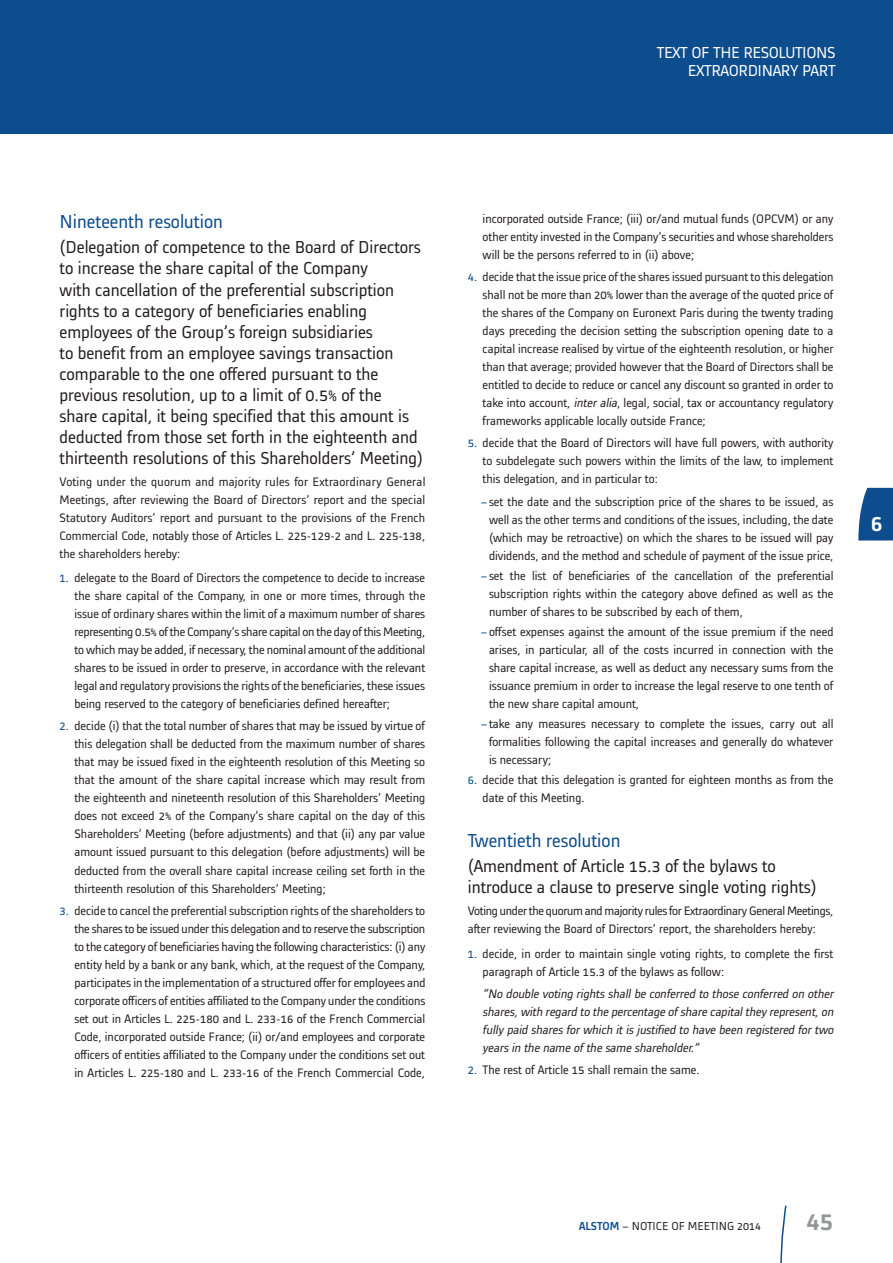
<style>
.page{position:relative;width:893px;height:1263px;background:#fff}
.page>*{position:absolute;margin:0;border:0;box-sizing:border-box;transform-origin:0 0}
.t1{font:500 27px "Alstom";color:#939598}
.t2{font:500 24px "Alstom";color:#fff}
.t3{font:19.5px "Alstom";color:#0d4c8d}
.t4{font:18px/21px "Alstom";color:#231f20}
.t5{font:16.5px/18px "Alstom";letter-spacing:-.025em;color:#fff;text-align:right}
.t6{font:12.75px/18px "Alstom";color:#231f20;text-align:justify}
.t7{font:italic 12.75px/18px "Alstom";color:#231f20;text-align:justify}
.t8{font:12.75px/18px "Alstom";letter-spacing:-.02em;color:#231f20}
.t9{font:12px "Alstom";color:#231f20}
.s1{color:#0d4c8d}
.s2{font-style:italic}
.s3{font-weight:500;color:#0d4c8d}
</style>
<div class="page">
<svg style="left:858px;top:488px;width:35px;height:52px"></svg>
<svg style="left:780px;top:1205px;width:7px;height:58px"></svg>
<div style="left:0;top:0;width:893px;height:133px;background:#0d4c8d"></div>
<p class="t5" style="left:657px;top:42px;width:180px">TEXT OF THE RESOLUTIONS<br>EXTRAORDINARY PART</p>
<h3 class="t3" style="left:60px;top:208px;width:165px">Nineteenth resolution</h3>
<p class="t4" style="left:60px;top:236px;width:365px">(Delegation of competence to the Board of Directors to increase the share capital of the Company<br>with cancellation of the preferential subscription rights to a category of beneficiaries enabling employees of the Group’s foreign subsidiaries<br>to benefit from an employee savings transaction comparable to the one offered pursuant to the previous resolution, up to a limit of 0.5% of the share capital, it being specified that this amount is deducted from those set forth in the eighteenth and thirteenth resolutions of this Shareholders’ Meeting)</p>
<p class="t6" style="left:60px;top:471px;width:367px">Voting under the quorum and majority rules for Extraordinary General Meetings, after reviewing the Board of Directors’ report and the special Statutory Auditors’ report and pursuant to the provisions of the French Commercial Code, notably those of Articles L. 225-129-2 and L. 225-138, the shareholders hereby:</p>
<p class="t6" style="left:74px;top:568px;width:352px;text-indent:-15px"><span class="s1">1.</span> delegate to the Board of Directors the competence to decide to increase the share capital of the Company, in one or more times, through the issue of ordinary shares within the limit of a maximum number of shares representing 0.5% of the Company’s share capital on the day of this Meeting, to which may be added, if necessary, the nominal amount of the additional shares to be issued in order to preserve, in accordance with the relevant legal and regulatory provisions the rights of the beneficiaries, these issues being reserved to the category of beneficiaries defined hereafter;</p>
<p class="t6" style="left:74px;top:716px;width:352px;text-indent:-15px"><span class="s1">2.</span> decide (i) that the total number of shares that may be issued by virtue of this delegation shall be deducted from the maximum number of shares that may be issued fixed in the eighteenth resolution of this Meeting so that the amount of the share capital increase which may result from the eighteenth and nineteenth resolution of this Shareholders’ Meeting does not exceed 2% of the Company’s share capital on the day of this Shareholders’ Meeting (before adjustments) and that (ii) any par value amount issued pursuant to this delegation (before adjustments) will be deducted from the overall share capital increase ceiling set forth in the thirteenth resolution of this Shareholders’ Meeting;</p>
<p class="t6" style="left:74px;top:900px;width:353px;text-indent:-15px"><span class="s1">3.</span> decide to cancel the preferential subscription rights of the shareholders to the shares to be issued under this delegation and to reserve the subscription to the category of beneficiaries having the following characteristics: (i) any entity held by a bank or any bank, which, at the request of the Company, participates in the implementation of a structured offer for employees and corporate officers of entities affiliated to the Company under the conditions set out in Articles L. 225-180 and L. 233-16 of the French Commercial Code, incorporated outside France; (ii) or/and employees and corporate officers of entities affiliated to the Company under the conditions set out in Articles L. 225-180 and L. 233-16 of the French Commercial Code,</p>
<p class="t6" style="left:483px;top:209px;width:352px">incorporated outside France; (iii) or/and mutual funds (OPCVM) or any other entity invested in the Company’s securities and whose shareholders will be the persons referred to in (ii) above;</p>
<p class="t6" style="left:483px;top:267px;width:352px;text-indent:-15px"><span class="s1">4.</span> decide that the issue price of the shares issued pursuant to this delegation shall not be more than 20% lower than the average of the quoted price of the shares of the Company on Euronext Paris during the twenty trading days preceding the decision setting the subscription opening date to a capital increase realised by virtue of the eighteenth resolution, or higher than that average; provided however that the Board of Directors shall be entitled to decide to reduce or cancel any discount so granted in order to take into account, <span class="s2">interalia</span>, legal, social, tax or accountancy regulatory frameworks applicable locally outside France;</p>
<p class="t6" style="left:483px;top:433px;width:352px;text-indent:-15px"><span class="s1">5.</span> decide that the Board of Directors will have full powers, with authority to subdelegate such powers within the limits of the law, to implement this delegation, and in particular to:</p>
<p class="t6" style="left:489px;top:491px;width:346px;text-indent:-9px"><span class="s1">–</span>set the date and the subscription price of the shares to be issued, as well as the other terms and conditions of the issues, including, the date (which may be retroactive) on which the shares to be issued will pay dividends, and the method and schedule of payment of the issue price,</p>
<p class="t6" style="left:489px;top:565px;width:346px;text-indent:-9px"><span class="s1">–</span>set the list of beneficiaries of the cancellation of the preferential subscription rights within the category above defined as well as the number of shares to be subscribed by each of them,</p>
<p class="t6" style="left:489px;top:622px;width:346px;text-indent:-9px"><span class="s1">–</span>offset expenses against the amount of the issue premium if the need arises, in particular, all of the costs incurred in connection with the share capital increase, as well as deduct any necessary sums from the issuance premium in order to increase the legal reserve to one tenth of the new share capital amount,</p>
<p class="t6" style="left:489px;top:714px;width:346px;text-indent:-9px"><span class="s1">–</span>take any measures necessary to complete the issues, carry out all formalities following the capital increases and generally do whatever is necessary;</p>
<p class="t6" style="left:483px;top:770px;width:352px;text-indent:-15px"><span class="s1">6.</span> decide that this delegation is granted for eighteen months as from the date of this Meeting.</p>
<h3 class="t3" style="left:468px;top:827px;width:154px">Twentieth resolution</h3>
<h3 class="t4" style="left:468px;top:854px;width:351px">(Amendment of Article 15.3 of the bylaws to introduce a clause to preserve single voting rights)</h3>
<p class="t8" style="left:468px;top:901px;width:367px">Voting under the quorum and majority rules for Extraordinary General Meetings, after reviewing the Board of Directors’ report, the shareholders hereby:</p>
<p class="t6" style="left:483px;top:943px;width:352px;text-indent:-15px"><span class="s1">1.</span> decide, in order to maintain single voting rights, to complete the first paragraph of Article 15.3 of the bylaws as follow:</p>
<p class="t7" style="left:483px;top:984px;width:355px">“No double voting rightsshallbe conferred to those conferred on other shares,with regard to the percentage of share capitalthey represent,on fully paid sharesforwhich itisjustified to have been registered fortwo yearsin the name of the same shareholder.”</p>
<p class="t6" style="left:468px;top:1060px;width:233px"><span class="s1">2.</span> The rest of Article 15 shall remain the same.</p>
<h2 class="t2" style="left:871px;top:507px;width:13px">6</h2>
<p class="t9" style="left:579px;top:1218px;width:183px"><span class="s3">ALSTOM</span> – NOTICE OF MEETING 2014</p>
<h1 class="t1" style="left:806px;top:1202px;width:28px">45</h1>
</div>
